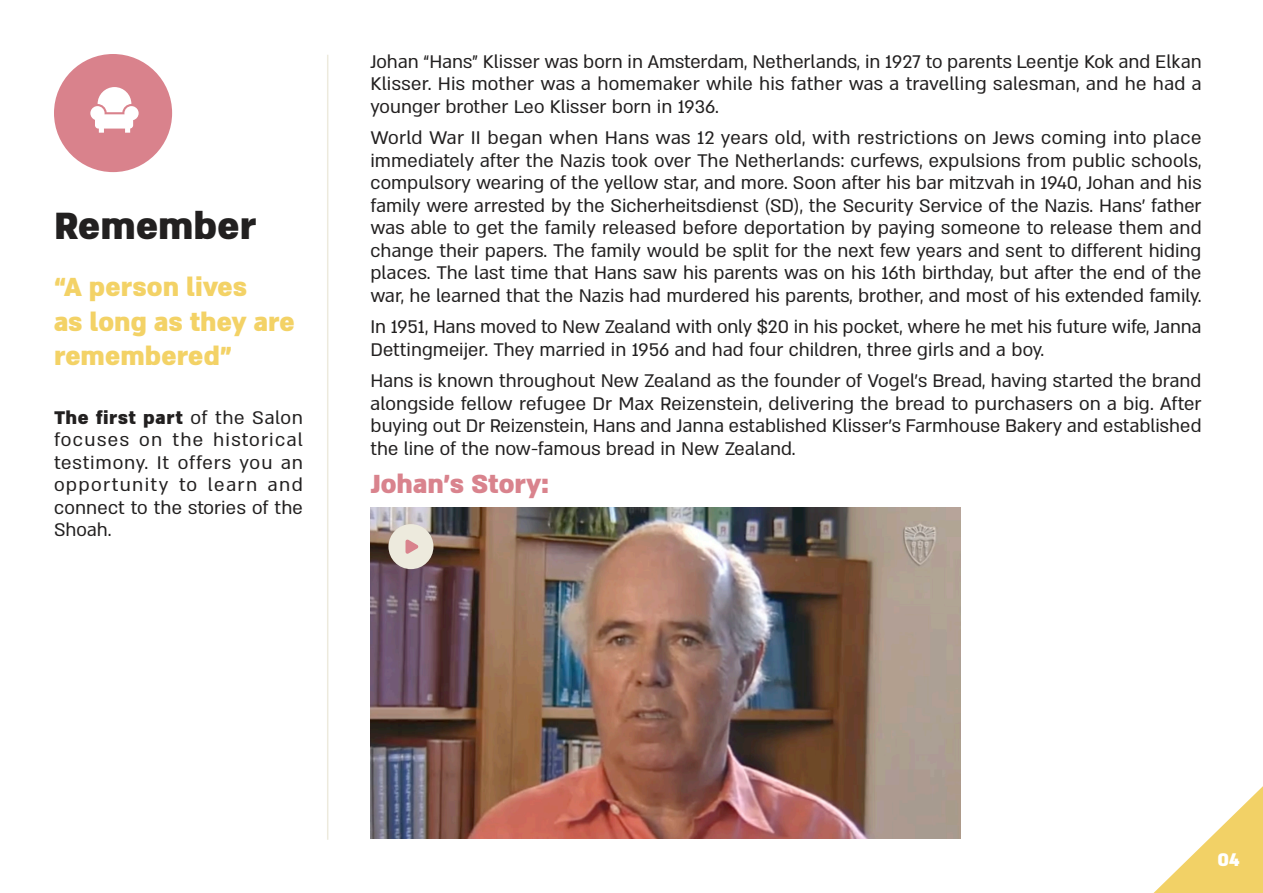
<style>
.page{position:relative;width:1263px;height:893px;background:#fff}
.page>*{position:absolute;margin:0;border:0;box-sizing:border-box;transform-origin:0 0}
.t1{font:43.5px "Almoni M Lv 5 AAA U Bold";color:#222020}
.text{font:30px "Almoni M Lv 5 AAA U Bold";color:#f3d266}
.t2{font:30px "Almoni M Lv 5 AAA U Bold";color:#d9838d}
.text-2{font:21px/22.5px "Almoni M Lv 5 AAA";color:#222020;text-align:justify}
.text-3{font:21px/22.5px "Almoni M Lv 5 AAA";letter-spacing:.055em;color:#222020;text-align:right}
.text-4{font:21px "Almoni M Lv 5 AAA";letter-spacing:.035em;color:#222020}
.text-5{font:21px "Almoni M Lv 5 AAA";letter-spacing:.065em;color:#222020}
.t3{font:21px "Almoni M Lv 5 AAA U Bold";color:#fff}
.s1{font-family:"Almoni M Lv 5 AAA U Bold"}
</style>
<div class="page">
<svg style="left:1153px;top:786px;width:110px;height:107px"></svg>
<hr style="left:327px;top:55px;width:1px;height:785px;background:#edeadd">
<img style="left:370px;top:507px;width:590px;height:332px">
<div style="left:54px;top:54px;width:118px;height:118px;background:#d9828c;border-radius:50%"></div>
<svg style="left:90px;top:87px;width:49px;height:46px"></svg>
<div style="left:388px;top:524px;width:45px;height:45px;background:#edeadd;border-radius:50%"></div>
<svg style="left:405px;top:539px;width:13px;height:15px"></svg>
<p class="t1" style="left:54px;top:196px;width:204px">Remember</p>
<p class="text" style="left:54px;top:267px;width:194px">A“ person lives</p>
<p class="text" style="left:54px;top:301px;width:242px">as long as they are</p>
<p class="text" style="left:54px;top:336px;width:180px">remembered“</p>
<p class="text-3" style="left:54px;top:406px;width:250px"><span class="s1">The first part</span> of the Salon historical</p>
<p class="text-5" style="left:54px;top:427px;width:77px">focuses</p>
<p class="text-4" style="left:54px;top:450px;width:250px">testimony. It offers you an</p>
<p class="text-2" style="left:268px;top:473px;width:36px">and</p>
<p class="text-2" style="left:172px;top:428px;width:32px">the</p>
<p class="text-2" style="left:139px;top:428px;width:24px">on</p>
<p class="text-2" style="left:208px;top:473px;width:51px">learn</p>
<p class="text-2" style="left:54px;top:473px;width:250px;text-align:left">opportunity<br>connect to the stories of the<br>Shoah.</p>
<p class="text-2" style="left:179px;top:473px;width:20px">to</p>
<p class="text-2" style="left:370px;top:49px;width:833px">Johan “Hans” Klisser was born in Amsterdam, Netherlands in, 1927 to parents Leentje Kok and Elkan Klisser. His mother was a homemaker while his father was a travelling salesman, and he had a younger brother Leo Klisser born in 1936.</p>
<p class="text-2" style="left:370px;top:126px;width:833px">World War II began when Hans was 12 years old, with restrictions on Jews coming into place immediately after the Nazis took over The Netherlands: curfews, expulsions from public schools, compulsory wearing of the yellow star, and more. Soon after his bar mitzvah in 1940, Johan and his family were arrested by the Sicherheitsdienst (SD ,) the Security Service of the Nazis. Hans’ father was able to get the family released before deportation by paying someone to release them and change their papers. The family would be split for the next few years and sent to different hiding places. The last time that Hans saw his parents was on his 16th birthday, but after the end of the war, he learned that the Nazis had murdered his parents, brother, and most of his extended family.</p>
<p class="text-2" style="left:370px;top:315px;width:832px">In 1951, Hans moved to New Zealand with only $20 in his pocket, where he met his future wife, Janna<br>Dettingmeijer. They married in 1956 and had four children, three girls and a boy.</p>
<p class="text-2" style="left:370px;top:369px;width:833px">Hans is known throughout New Zealand as the founder of Vogels’ Bread, having started the brand alongside fellow refugee Dr Max Reizenstein, delivering the bread to purchasers on a big. After buying out Dr Reizenstein, Hans and Janna established Klisser s’ Farmhouse Bakery and established the line of the now-famous bread in New Zealand.</p>
<p class="t2" style="left:370px;top:463px;width:180px">Johan s’ Story:</p>
<p class="t3" style="left:1218px;top:845px;width:24px">04</p>
</div>
